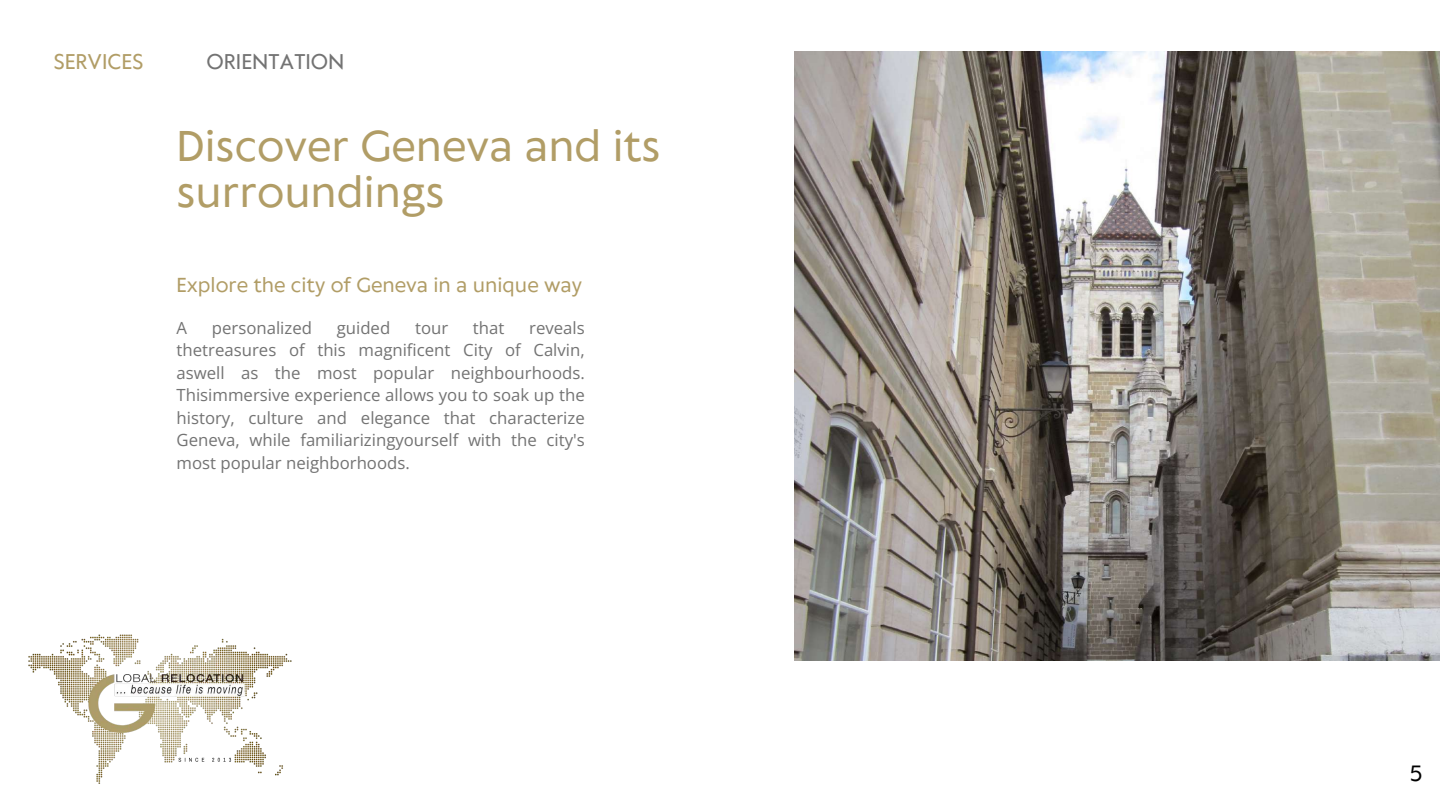
<style>
.page{position:relative;width:1440px;height:810px;background:#fff}
.page>*{position:absolute;margin:0;border:0;box-sizing:border-box;transform-origin:0 0}
.t1{font:40.3px/45.8px "Klein Text";color:#b19d66}
.t2{font:20.7px "Klein Text";color:#000}
.t3{font:20px "Klein Text";color:#737373}
.t4{font:20px "Klein Text";color:#b19d66}
.t5{font:19px "Klein Text";color:#b19d66}
.t6{font:16.8px/22.5px "Open Sans";color:#737373;text-align:justify}
</style>
<div class="page">
<img style="left:795px;top:52px;width:645px;height:609px">
<img style="left:28px;top:634px;width:264px;height:150px">
<p class="t4" style="left:54px;top:51px;width:91px">SERVICES</p>
<p class="t3" style="left:207px;top:51px;width:139px">ORIENTATION</p>
<h1 class="t1" style="left:177px;top:126px;width:485px">Discover Geneva and its surroundings</h1>
<p class="t5" style="left:177px;top:275px;width:407px">Explore the city of Geneva in a unique way</p>
<p class="t6" style="left:177px;top:316px;width:12px">A</p>
<p class="t6" style="left:212px;top:316px;width:102px">personalized</p>
<p class="t6" style="left:337px;top:316px;width:55px">guided</p>
<p class="t6" style="left:415px;top:316px;width:35px">tour</p>
<p class="t6" style="left:473px;top:316px;width:33px">that</p>
<p class="t6" style="left:177px;top:316px;width:410px;text-indent:353px">reveals thetreasures of this magnificent City of Calvin, aswell as the most popular neighbourhoods.<br>Thisimmersive experience allows you to soak up the history, culture and elegance that characterize Geneva, while familiarizingyourself with the city's most popular neighborhoods.</p>
<p class="t2" style="left:1410px;top:762px;width:15px">5</p>
</div>
